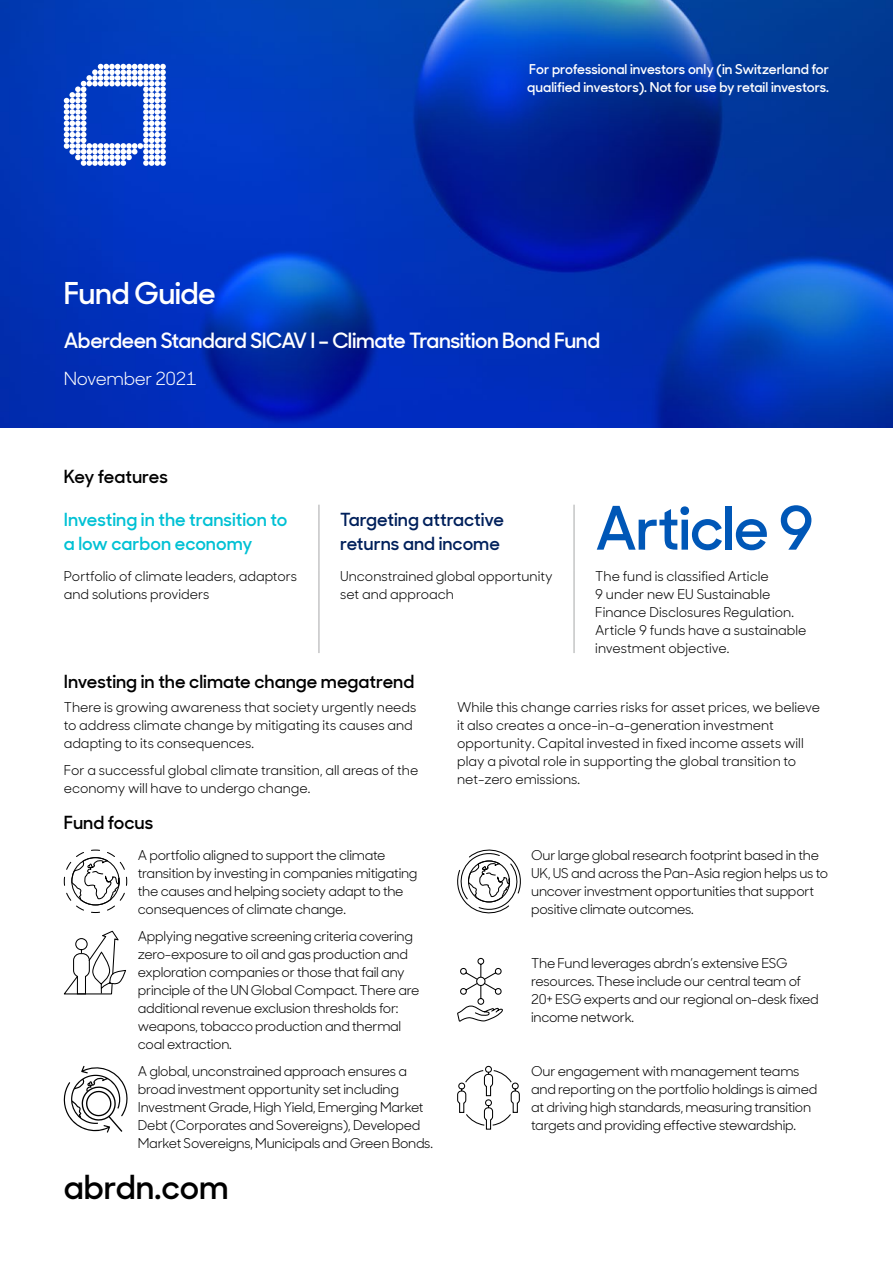
<style>
.page{position:relative;width:893px;height:1263px;background:#fff}
.page>*{position:absolute;margin:0;border:0;box-sizing:border-box;transform-origin:0 0}
.t1{font:600 60px "Sharp Sans Display No 1";letter-spacing:-.02em;color:#0057b7}
.t2{font:600 33px "Sharp Sans Display No 1";color:#000}
.t3{font:600 30px "Sharp Sans Display No 1";letter-spacing:-.02em;color:#fff}
.t4{font:600 21px "Sharp Sans Display No 1";letter-spacing:-.02em;color:#fff}
.t5{font:600 18px "Sharp Sans Display No 1";color:#000}
.t6{font:600 18px/24px "Sharp Sans Display No 1";color:#00c1d4}
.t7{font:600 18px/24px "Sharp Sans Display No 1";color:#00205b}
.t8{font:18px "Sharp Sans Display No 1";letter-spacing:-.02em;color:#fff}
.t9{font:13.5px/18px "Sharp Sans Display No 1";letter-spacing:-.02em;color:#000}
.t10{font:13.5px/18px "Sharp Sans Display No 1";color:#000}
.t11{font:600 13.5px/18px "Sharp Sans Display No 1";color:#fff}
</style>
<div class="page">
<img style="left:0;top:0;width:893px;height:427px">
<svg style="left:64px;top:64px;width:102px;height:102px"></svg>
<svg style="left:63px;top:849px;width:65px;height:64px"></svg>
<svg style="left:457px;top:849px;width:64px;height:65px"></svg>
<svg style="left:63px;top:930px;width:63px;height:65px"></svg>
<svg style="left:457px;top:957px;width:46px;height:65px"></svg>
<svg style="left:63px;top:1065px;width:65px;height:68px"></svg>
<svg style="left:457px;top:1065px;width:63px;height:65px"></svg>
<hr style="left:319px;top:505px;width:1px;height:66px;background:#a7a8a9">
<hr style="left:574px;top:505px;width:1px;height:66px;background:#a7a8a9">
<hr style="left:319px;top:571px;width:1px;height:82px;background:#a7a8a9">
<hr style="left:574px;top:571px;width:1px;height:82px;background:#a7a8a9">
<p class="t11" style="left:527px;top:59px;width:303px">For professional investors only (in Switzerland for qualified investors). Not for use by retail investors.</p>
<h3 class="t3" style="left:64px;top:270px;width:153px">Fund Guide</h3>
<h3 class="t4" style="left:64px;top:324px;width:538px">Aberdeen Standard SICAV I – Climate Transition Bond Fund</h3>
<h3 class="t8" style="left:64px;top:364px;width:134px">November 2021</h3>
<h3 class="t5" style="left:64px;top:463px;width:105px">Key features</h3>
<h3 class="t6" style="left:64px;top:506px;width:225px">Investing in the transition to a low carbon economy</h3>
<h3 class="t7" style="left:340px;top:506px;width:165px">Targeting attractive returns and income</h3>
<h1 class="t1" style="left:595px;top:481px;width:220px">Article 9</h1>
<p class="t10" style="left:64px;top:566px;width:235px">Portfolio of climate leaders, adaptors and solutions providers</p>
<p class="t10" style="left:340px;top:566px;width:214px">Unconstrained global opportunity set and approach</p>
<p class="t10" style="left:595px;top:566px;width:213px">The fund is classified Article<br>9 under new EU Sustainable<br>Finance Disclosures Regulation.<br>Article 9 funds have a sustainable investment objective.</p>
<h3 class="t5" style="left:64px;top:667px;width:352px">Investing in the climate change megatrend</h3>
<p class="t10" style="left:64px;top:697px;width:354px">There is growing awareness that society urgently needs to address climate change by mitigating its causes and adapting to its consequences.</p>
<p class="t10" style="left:64px;top:760px;width:356px">For a successful global climate transition, all areas of the economy will have to undergo change.</p>
<p class="t10" style="left:457px;top:697px;width:365px">While this change carries risks for asset prices, we believe it also creates a once-in-a-generation investment opportunity. Capital invested in fixed income assets will play a pivotal role in supporting the global transition to net-zero emissions.</p>
<h3 class="t5" style="left:64px;top:808px;width:91px">Fund focus</h3>
<p class="t9" style="left:138px;top:845px;width:281px">A portfolio aligned to support the climate transition by investing in companies mitigating the causes and helping society adapt to the consequences of climate change.</p>
<p class="t9" style="left:531px;top:845px;width:298px">Our large global research footprint based in the UK, US and across the Pan-Asia region helps us to uncover investment opportunities that support positive climate outcomes.</p>
<p class="t9" style="left:138px;top:926px;width:283px">Applying negative screening criteria covering zero-exposure to oil and gas production and exploration companies or those that fail any principle of the UN Global Compact. There are additional revenue exclusion thresholds for: weapons, tobacco production and thermal coal extraction.</p>
<p class="t9" style="left:531px;top:953px;width:289px">The Fund leverages abrdn’s extensive ESG resources. These include our central team of 20+ ESG experts and our regional on-desk fixed income network.</p>
<p class="t9" style="left:138px;top:1061px;width:297px">A global, unconstrained approach ensures a broad investment opportunity set including Investment Grade, High Yield, Emerging Market Debt (Corporates and Sovereigns), Developed Market Sovereigns, Municipals and Green Bonds.</p>
<p class="t9" style="left:531px;top:1061px;width:288px">Our engagement with management teams and reporting on the portfolio holdings is aimed at driving high standards, measuring transition targets and providing effective stewardship.</p>
<h2 class="t2" style="left:64px;top:1162px;width:166px">abrdn.com</h2>
</div>
